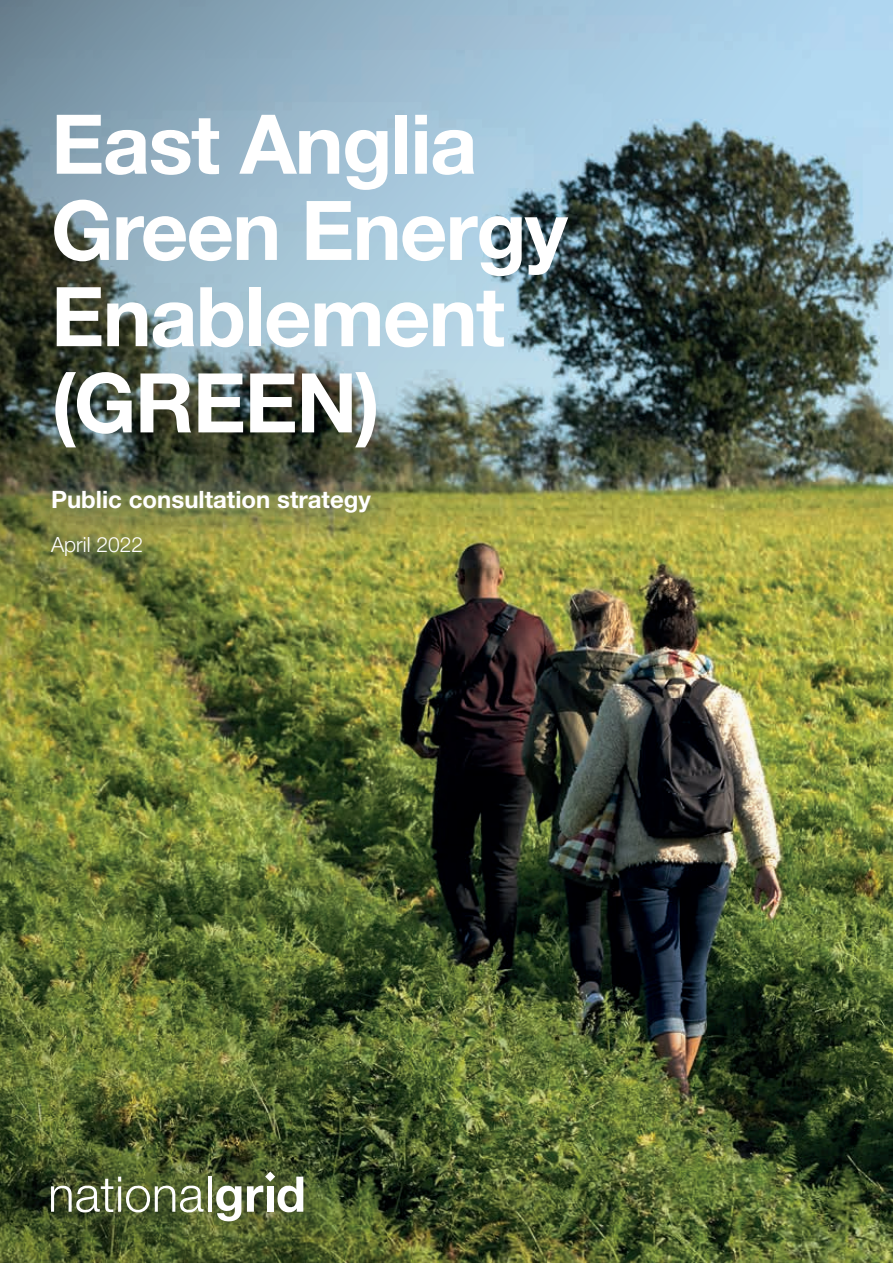
<style>
.page{position:relative;width:893px;height:1263px;background:#fff}
.page>*{position:absolute;margin:0;border:0;box-sizing:border-box;transform-origin:0 0}
.t1{font:700 82.5px/86.2px "Helvetica Neue LT Std";letter-spacing:-.02em;color:#fff}
.t2{font:700 24px "Helvetica Neue LT Std";color:#fff}
.t3{font:300 21px "Helvetica Neue LT Std";color:#fff}
</style>
<div class="page">
<img style="left:0;top:0;width:893px;height:1263px">
<svg style="left:15px;top:454px;width:391px;height:136px;background:#787d3f"></svg>
<svg style="left:12px;top:1137px;width:330px;height:122px;background:#475628"></svg>
<svg style="left:51px;top:1176px;width:153px;height:37px"></svg>
<hr style="left:208px;top:1176px;width:3px;height:36px;background:#fff">
<svg style="left:215px;top:1185px;width:26px;height:37px"></svg>
<svg style="left:247px;top:1171px;width:56px;height:42px"></svg>
<p class="t1" style="left:51px;top:99px;width:518px">East Anglia<br>Green Energy<br>Enablement (GREEN)</p>
<p class="t2" style="left:51px;top:485px;width:321px">Public consultation strategy</p>
<p class="t3" style="left:51px;top:532px;width:94px">April 2022</p>
</div>
